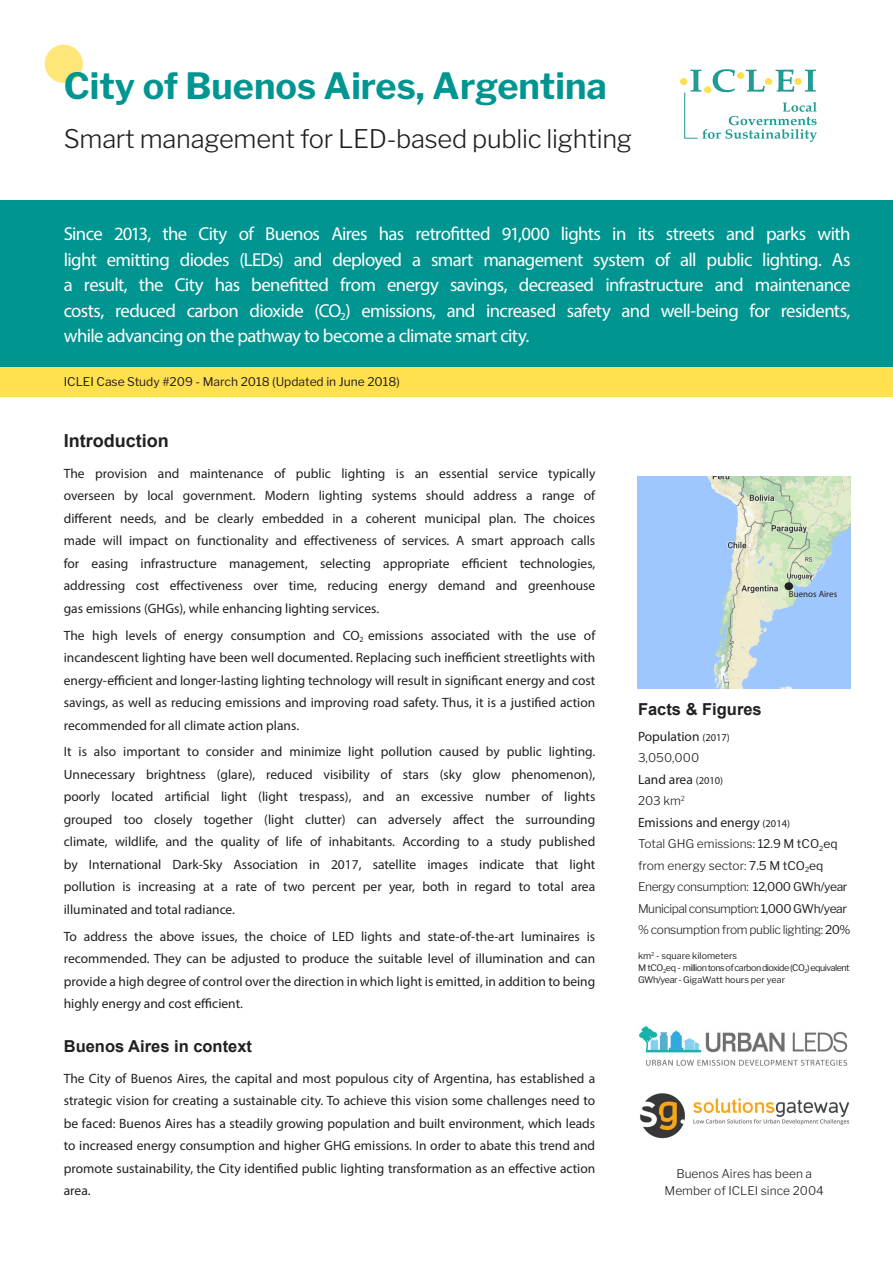
<style>
.page{position:relative;width:893px;height:1263px;background:#fff}
.page>*{position:absolute;margin:0;border:0;box-sizing:border-box;transform-origin:0 0}
.Heading-City1{font:700 36px "Libre Franklin";color:#009590}
.Main_Title{font:300 25.5px "Libre Franklin";letter-spacing:-.01em;color:#231f20}
.Brief_Summary{font:18.75px/25.5px "Myriad Pro";letter-spacing:-.035em;color:#fff;text-align:justify}
.Heading1{font:700 18px "Arial";color:#231f20}
.Heading2{font:700 16.5px "Arial";color:#231f20}
.Facts_Figures{font:700 16.5px "Arial";color:#231f20}
.Main_Text{font:13.5px/22.5px "Myriad Pro";color:#231f20;text-align:justify}
.Box_Text{font:13.5px "Myriad Pro";color:#231f20}
.Box_Heading{font:13.5px "Myriad Pro";color:#231f20}
.Box_Text-2{font:300 12px "Libre Franklin";letter-spacing:-.03em;color:#231f20}
.Box_Text-3{font:300 12px/21.5px "Libre Franklin";color:#231f20}
.t1{font:12px "Libre Franklin";color:#231f20}
.Bullet_Text_green_bu{font:300 12px/16.5px "Libre Franklin";color:#231f20;text-align:center}
.Box_Text-4{font:9px "Libre Franklin";color:#231f20}
.Box_Text-5{font:9px "Libre Franklin";letter-spacing:-.05em;color:#231f20}
.Bullet_Text_green_bu-2{font:9px "Myriad Pro";color:#231f20}
.s1{font-size:10.5px}
.s2{font-weight:400}
</style>
<div class="page">
<img style="left:638px;top:476px;width:212px;height:212px">
<div style="left:45px;top:45px;width:38px;height:38px;background:#ffe679;border-radius:50%"></div>
<div style="left:0;top:201px;width:893px;height:166px;background:#009590"></div>
<svg style="left:680px;top:69px;width:137px;height:73px"></svg>
<div style="left:0;top:367px;width:893px;height:30px;background:#ffe04e"></div>
<div style="left:784px;top:582px;width:9px;height:8px;background:#231f20;border-radius:50%"></div>
<img style="left:640px;top:1093px;width:210px;height:46px">
<img style="left:638px;top:1026px;width:210px;height:40px">
<p class="Heading-City1" style="left:64px;top:64px;width:544px">City of Buenos Aires, Argentina</p>
<p class="Main_Title" style="left:64px;top:124px;width:570px">Smart management for LED-based public lighting</p>
<p class="Brief_Summary" style="left:64px;top:221px;width:788px">Since 2013, the City of Buenos Aires has retrofitted 91,000 lights in its streets and parks with light emitting diodes (LEDs) and deployed a smart management system of all public lighting. As a result, the City has benefitted from energy savings, decreased infrastructure and maintenance costs, reduced carbon dioxide (CO<sub>2</sub>) emissions, and increased safety and well-being for residents, while advancing on the pathway to become a climate smart city.</p>
<p class="t1" style="left:64px;top:374px;width:338px">ICLEI Case Study #209 - March 2018 (Updated in June 2018)</p>
<p class="Heading1" style="left:64px;top:429px;width:106px">Introduction</p>
<p class="Main_Text" style="left:64px;top:462px;width:533px">The provision and maintenance of public lighting is an essential service typically overseen by local government. Modern lighting systems should address a range of different needs, and be clearly embedded in a coherent municipal plan. The choices made will impact on functionality and effectiveness of services. A smart approach calls for easing infrastructure management, selecting appropriate efficient technologies, addressing cost effectiveness over time, reducing energy demand and greenhouse gas emissions (GHGs), while enhancing lighting services.</p>
<p class="Main_Text" style="left:64px;top:624px;width:533px">The high levels of energy consumption and CO<sub>2</sub> emissions associated with the use of incandescent lighting have been well documented. Replacing such inefficient streetlights with energy-efficient and longer-lasting lighting technology will result in significant energy and cost savings, as well as reducing emissions and improving road safety. Thus, it is a justified action recommended for all climate action plans.</p>
<p class="Main_Text" style="left:64px;top:740px;width:533px">It is also important to consider and minimize light pollution caused by public lighting.<br>Unnecessary brightness (glare), reduced visibility of stars (sky glow phenomenon), poorly located artificial light (light trespass), and an excessive number of lights grouped too closely together (light clutter) can adversely affect the surrounding climate, wildlife, and the quality of life of inhabitants. According to a study published by International Dark-Sky Association in 2017, satellite images indicate that light pollution is increasing at a rate of two percent per year, both in regard to total area illuminated and total radiance.</p>
<p class="Main_Text" style="left:64px;top:925px;width:533px">To address the above issues, the choice of LED lights and state-of-the-art luminaires is recommended. They can be adjusted to produce the suitable level of illumination and can provide a high degree of control over the direction in which light is emitted, in addition to being highly energy and cost efficient.</p>
<p class="Heading2" style="left:64px;top:1035px;width:190px">Buenos Aires in context</p>
<p class="Main_Text" style="left:64px;top:1067px;width:533px">The City of Buenos Aires, the capital and most populous city of Argentina, has established a strategic vision for creating a sustainable city. To achieve this vision some challenges need to be faced: Buenos Aires has a steadily growing population and built environment, which leads to increased energy consumption and higher GHG emissions. In order to abate this trend and promote sustainability, the City identified public lighting transformation as an effective action area.</p>
<p class="Bullet_Text_green_bu-2" style="left:789px;top:588px;width:50px">Buenos Aires</p>
<p class="Facts_Figures" style="left:638px;top:698px;width:125px">Facts &amp; Figures</p>
<p class="Box_Heading" style="left:638px;top:728px;width:93px">Population <span class="s1">(2017)</span></p>
<p class="Box_Text-2" style="left:638px;top:751px;width:63px">3,050,000</p>
<p class="Box_Text" style="left:638px;top:771px;width:87px">Land area <span class="s1">(2010)</span></p>
<p class="Box_Text-2" style="left:638px;top:793px;width:49px">203 km<sup>2</sup></p>
<p class="Box_Text" style="left:638px;top:814px;width:154px">Emissions and energy <span class="s1">(2014)</span></p>
<p class="Box_Text-3" style="left:638px;top:833px;width:201px">Total GHG emissions: <span class="s2">12.9 M tCO</span><sub>2</sub><span class="s2">eq </span>from energy sector: <span class="s2">7.5 M tCO</span><sub>2</sub><span class="s2">eq</span></p>
<p class="Box_Text-2" style="left:638px;top:879px;width:211px">Energy consumption: <span class="s2">12,000 GWh/year</span></p>
<p class="Box_Text-2" style="left:638px;top:901px;width:210px">Municipal consumption: <span class="s2">1,000 GWh/year</span></p>
<p class="Box_Text-2" style="left:638px;top:922px;width:214px">% consumption from public lighting: <span class="s2">20%</span></p>
<p class="Box_Text-4" style="left:638px;top:950px;width:101px">km<sup>2</sup> - square kilometers</p>
<p class="Box_Text-5" style="left:638px;top:962px;width:213px">M tCO<sub>2</sub>eq - million tons of carbon dioxide (CO<sub>2</sub>) equivalent</p>
<p class="Box_Text-4" style="left:638px;top:974px;width:149px">GWh/year - GigaWatt hours per year</p>
<p class="Bullet_Text_green_bu" style="left:665px;top:1165px;width:161px">Buenos Aires has been a<br>Member of ICLEI since 2004</p>
</div>
